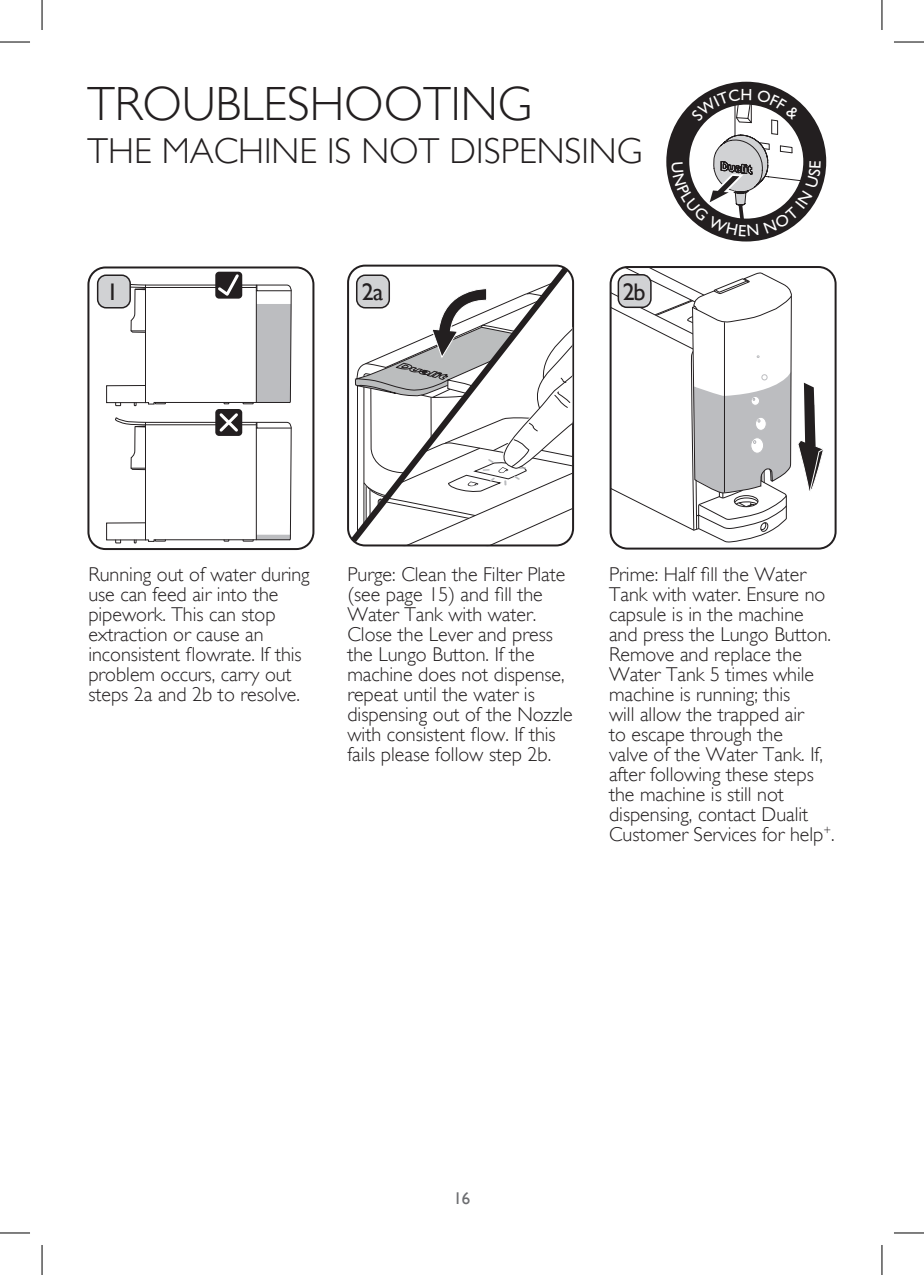
<style>
.page{position:relative;width:924px;height:1275px;background:#fff}
.page>*{position:absolute;margin:0;border:0;box-sizing:border-box;transform-origin:0 0}
.t1{font:300 48px "Gill Sans";color:#231f20}
.t2{font:300 36px "Gill Sans";color:#231f20}
.t3{font:24px "Gill Sans";color:#231f20}
.t4{font:300 20px/20px "Gill Sans";color:#231f20}
.t5{font:17px "Gill Sans";color:#6c6d70}
</style>
<div class="page">
<svg style="left:612px;top:269px;width:211px;height:277px"></svg>
<div style="left:609px;top:266px;width:227px;height:283px;border:2px solid #231f20;border-radius:17px"></div>
<svg style="left:106px;top:272px;width:186px;height:272px"></svg>
<div style="left:87px;top:266px;width:227px;height:284px;border:2px solid #231f20;border-radius:17px"></div>
<div style="left:618px;top:275px;width:32px;height:32px;background:#d1d2d4;border-radius:9px"></div>
<div style="left:617px;top:274px;width:34px;height:34px;border:2px solid #231f20;border-radius:9px"></div>
<div style="left:98px;top:275px;width:32px;height:33px;background:#d1d2d4;border-radius:9px"></div>
<div style="left:97px;top:274px;width:34px;height:34px;border:2px solid #231f20;border-radius:9px"></div>
<div style="left:666px;top:82px;width:159px;height:159px;background:#231f20;border-radius:50%"></div>
<svg style="left:348px;top:265px;width:224px;height:281px"></svg>
<hr style="left:0;top:42px;width:30px;height:1px;background:#000">
<hr style="left:893px;top:42px;width:30px;height:1px;background:#000">
<hr style="left:0;top:1232px;width:30px;height:1px;background:#000">
<hr style="left:893px;top:1232px;width:30px;height:1px;background:#000">
<hr style="left:42px;top:0;width:1px;height:30px;background:#000">
<hr style="left:42px;top:1245px;width:1px;height:30px;background:#000">
<hr style="left:881px;top:0;width:1px;height:30px;background:#000">
<hr style="left:881px;top:1245px;width:1px;height:30px;background:#000">
<svg style="left:671px;top:89px;width:149px;height:147px"></svg>
<p class="t1" style="left:87px;top:76px;width:446px">TROUBLESHOOTING</p>
<p class="t2" style="left:87px;top:130px;width:556px">THE MACHINE IS NOT DISPENSING</p>
<p class="t3" style="left:106px;top:278px;width:13px">1</p>
<p class="t3" style="left:362px;top:278px;width:23px">2a</p>
<p class="t3" style="left:622px;top:278px;width:24px">2b</p>
<p class="t4" style="left:88px;top:565px;width:223px">Running out of water during use can feed air into the pipework. This can stop extraction or cause an inconsistent flowrate. If this problem occurs, carry out steps 2a and 2b to resolve.</p>
<p class="t4" style="left:347px;top:565px;width:227px">Purge: Clean the Filter Plate (see page 15) and fill the<br>Water Tank with water.<br>Close the Lever and press the Lungo Button. If the machine does not dispense, repeat until the water is dispensing out of the Nozzle with consistent flow. If this fails please follow step 2b.</p>
<p class="t4" style="left:608px;top:564px;width:227px">Prime: Half fill the Water<br>Tank with water. Ensure no capsule is in the machine and press the Lungo Button.<br>Remove and replace the<br>Water Tank 5 times while machine is running; this<br>will allow the trapped air<br>to escape through the<br>valve of the Water Tank. If, after following these steps the machine is still not dispensing, contact Dualit<br>Customer Services for help<sup>+</sup>.</p>
<p class="t5" style="left:453px;top:1188px;width:18px">16</p>
</div>
